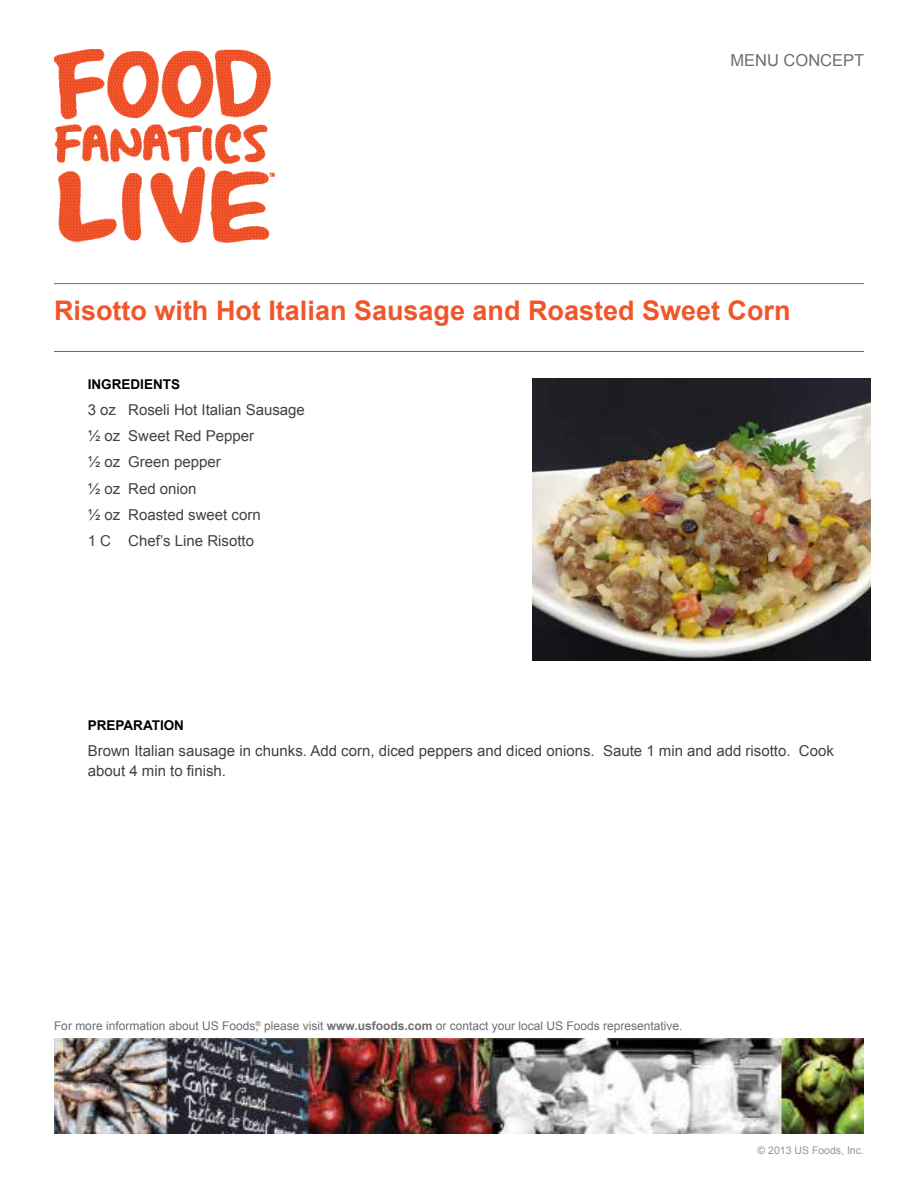
<style>
.page{position:relative;width:918px;height:1188px;background:#fff}
.page>*{position:absolute;margin:0;border:0;box-sizing:border-box;transform-origin:0 0}
.t1{font:700 27px "Arial";color:#f1562a}
.t2{font:16.5px "Arial";color:#6d6e71}
.t3{font:15px/26.2px "Arial";color:#414042}
.t4{font:700 13.5px "Arial";color:#000}
.t5{font:12px "Arial";color:#6d6e71}
.t6{font:10.5px "Arial";color:#939598}
.s1{font-weight:700}
</style>
<div class="page">
<img style="left:54px;top:1038px;width:810px;height:96px">
<img style="left:54px;top:50px;width:220px;height:193px">
<hr style="left:54px;top:283px;width:810px;height:1px;background:#6d6e71">
<hr style="left:54px;top:351px;width:810px;height:1px;background:#6d6e71">
<img style="left:532px;top:379px;width:338px;height:282px">
<p class="t2" style="left:730px;top:49px;width:135px">Menu CoNCept</p>
<h1 class="t1" style="left:54px;top:292px;width:738px">Risotto with Hot Italian Sausage and Roasted Sweet Corn</h1>
<p class="t4" style="left:88px;top:375px;width:92px">Ingredients</p>
<p class="t3" style="left:88px;top:397px;width:219px">3 oz Roseli Hot Italian Sausage ½ oz Sweet Red Pepper<br>½ oz Green pepper<br>½ oz Red onion<br>½ oz Roasted sweet corn<br>1 C Chef’s Line Risotto</p>
<p class="t4" style="left:88px;top:717px;width:98px">Preparation</p>
<p class="t3" style="left:88px;top:742px;width:748px;line-height:19.5px">Brown Italian sausage in chunks. Add corn, diced peppers and diced onions. Saute 1 min and add risotto. Cook about 4 min to finish.</p>
<p class="t5" style="left:54px;top:1018px;width:630px">For more information about US Foods,<sup>®</sup> please visit <span class="s1">www.usfoods.com</span> or contact your local US Foods representative.</p>
<p class="t6" style="left:758px;top:1144px;width:108px">© 2013 US Foods, Inc.</p>
</div>
